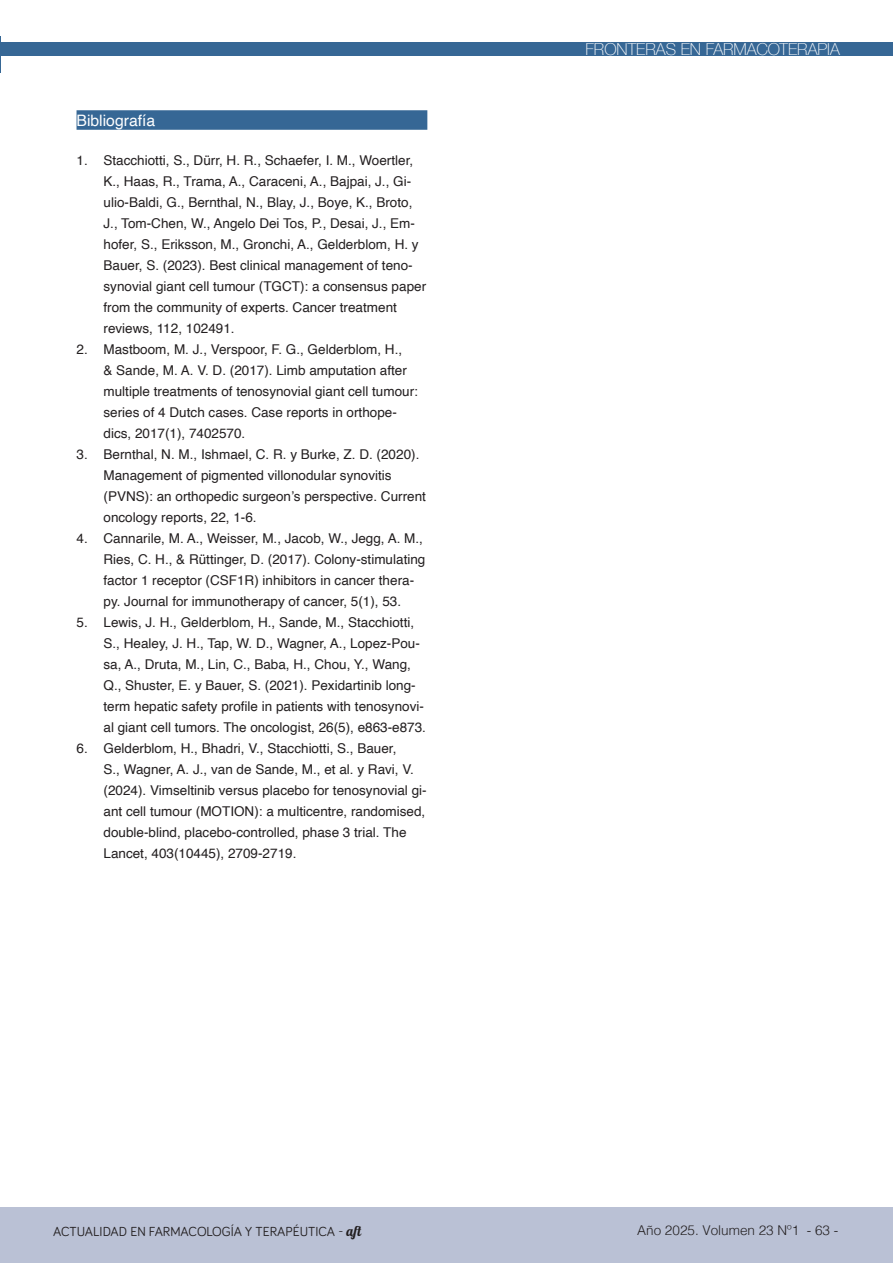
<style>
.page{position:relative;width:893px;height:1263px;background:#fff}
.page>*{position:absolute;margin:0;border:0;box-sizing:border-box;transform-origin:0 0}
.t1{font:100 16.5px "Helvetica Neue";color:#fff}
.t2{font:15.75px "Helvetica";color:#fff}
.t3{font:13.5px/21px "Helvetica";color:#231f20}
.t4{font:13.5px "Bariol";color:#231f20}
.t5{font:300 13.5px "Helvetica";color:#231f20}
.s1{font-family:"Lobster 1.4"}
</style>
<div class="page">
<div style="left:0;top:1207px;width:893px;height:56px;background:#bac1d5"></div>
<div style="left:0;top:42px;width:893px;height:13px;background:#366795"></div>
<hr style="left:0;top:36px;width:1px;height:36px;background:#366795">
<div style="left:77px;top:110px;width:350px;height:20px;background:#366795"></div>
<p class="t2" style="left:77px;top:108px;width:80px">Bibliografía</p>
<p class="t3" style="left:104px;top:150px;width:324px;text-indent:-27px">1. Stacchiotti, S., Dürr, H. R., Schaefer, I. M., Woertler, K., Haas, R., Trama, A., Caraceni, A., Bajpai, J., Gi&shy;ulio-Baldi, G., Bernthal, N., Blay, J., Boye, K., Broto, J., Tom-Chen, W., Angelo Dei Tos, P., Desai, J., Em&shy;hofer, S., Eriksson, M., Gronchi, A., Gelderblom, H. y Bauer, S. (2023). Best clinical management of teno&shy;synovial giant cell tumour (TGCT): a consensus paper from the community of experts. Cancer treatment reviews, 112, 102491.</p>
<p class="t3" style="left:104px;top:339px;width:316px;text-indent:-27px">2. Mastboom, M. J., Verspoor, F. G., Gelderblom, H.,<br>&amp; Sande, M. A. V. D. (2017). Limb amputation after multiple treatments of tenosynovial giant cell tumour: series of 4 Dutch cases. Case reports in orthope&shy;dics, 2017(1), 7402570.</p>
<p class="t3" style="left:104px;top:444px;width:324px;text-indent:-27px">3. Bernthal, N. M., Ishmael, C. R. y Burke, Z. D. (2020).<br>Management of pigmented villonodular synovitis (PVNS): an orthopedic surgeon’s perspective. Current oncology reports, 22, 1-6.</p>
<p class="t3" style="left:104px;top:528px;width:323px;text-indent:-27px">4. Cannarile, M. A., Weisser, M., Jacob, W., Jegg, A. M., Ries, C. H., &amp; Rüttinger, D. (2017). Colony-stimulating factor 1 receptor (CSF1R) inhibitors in cancer thera&shy;py. Journal for immunotherapy of cancer, 5(1), 53.</p>
<p class="t3" style="left:104px;top:612px;width:324px;text-indent:-27px">5. Lewis, J. H., Gelderblom, H., Sande, M., Stacchiotti, S., Healey, J. H., Tap, W. D., Wagner, A., Lopez-Pou&shy;sa, A., Druta, M., Lin, C., Baba, H., Chou, Y., Wang, Q., Shuster, E. y Bauer, S. (2021). Pexidartinib long‐ term hepatic safety profile in patients with tenosynovi&shy;al giant cell tumors. The oncologist, 26(5), e863-e873.</p>
<p class="t3" style="left:104px;top:738px;width:325px;text-indent:-27px">6. Gelderblom, H., Bhadri, V., Stacchiotti, S., Bauer,<br>S., Wagner, A. J., van de Sande, M., et al. y Ravi, V. (2024). Vimseltinib versus placebo for tenosynovial gi&shy;ant cell tumour (MOTION): a multicentre, randomised, double-blind, placebo-controlled, phase 3 trial. The Lancet, 403(10445), 2709-2719.</p>
<p class="t4" style="left:53px;top:1222px;width:313px">ACTUALIDAD EN FARMACOLOGÍA Y TERAPÉUTICA - <span class="s1">aft</span></p>
<p class="t1" style="left:585px;top:37px;width:256px">FRONTERAS EN FARMACOTERAPIA</p>
<p class="t5" style="left:637px;top:1218px;width:203px">Año 2025. Volumen 23 Nº1 - 63 -</p>
</div>
